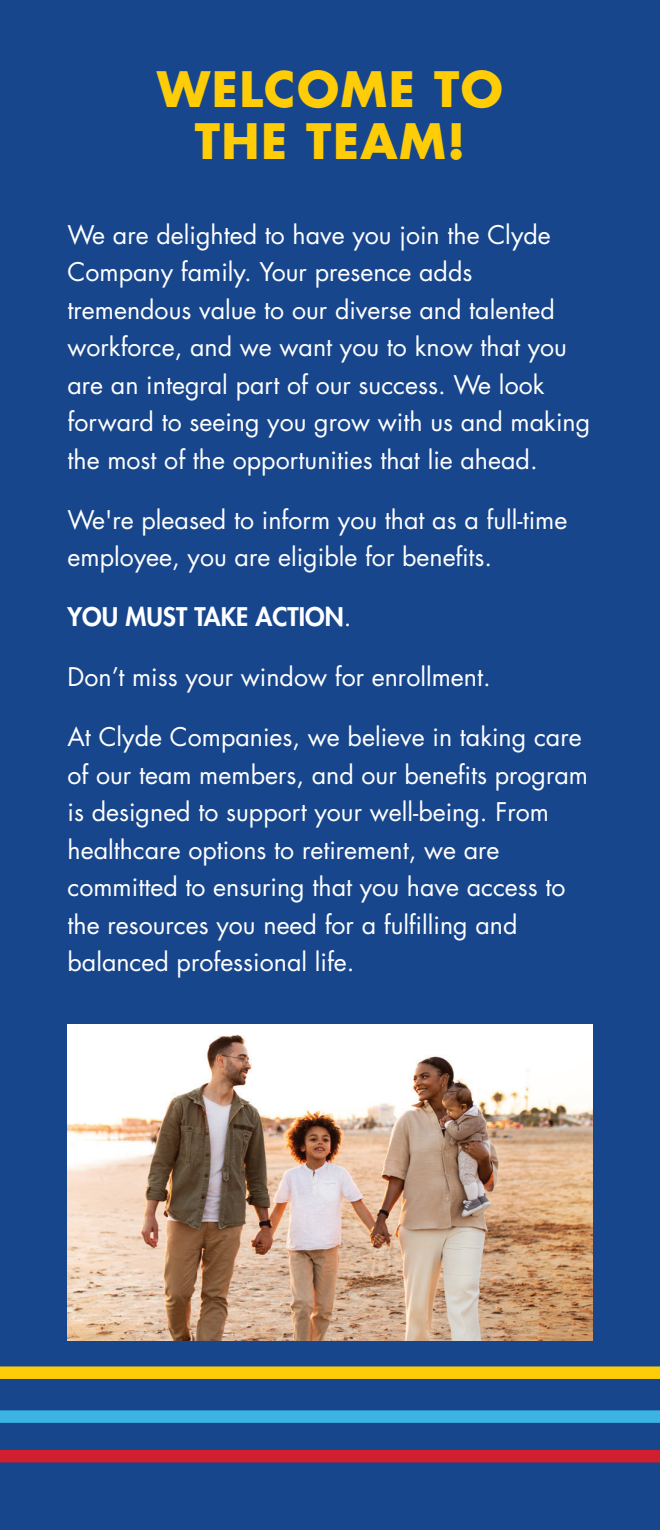
<style>
.page{position:relative;width:660px;height:1530px;background:#17468d}
.page>*{position:absolute;margin:0;border:0;box-sizing:border-box;transform-origin:0 0}
.t1{font:700 47.5px/52.5px "Futura Std";letter-spacing:.03em;color:#fecd08;text-align:center}
.t2{font:25px/37.5px "Futura Std";color:#fff}
.t3{font:800 25px "Futura Std";color:#fff}
.s1{font-weight:400}
</style>
<div class="page">
<div style="left:0;top:1450px;width:660px;height:12px;background:#d0202f"></div>
<div style="left:0;top:1410px;width:660px;height:13px;background:#3bb4e4"></div>
<div style="left:0;top:1366px;width:660px;height:13px;background:#fecd08"></div>
<img style="left:68px;top:1024px;width:524px;height:317px">
<h1 class="t1" style="left:157px;top:62px;width:347px">WELCOME TO<br>THE TEAM!</h1>
<p class="t2" style="left:68px;top:216px;width:524px">We are delighted to have you join the Clyde Company family. Your presence adds tremendous value to our diverse and talented workforce, and we want you to know that you are an integral part of our success. We look forward to seeing you grow with us and making the most of the opportunities that lie ahead.</p>
<p class="t2" style="left:68px;top:501px;width:501px">We're pleased to inform you that as a full-time employee, you are eligible for benefits.</p>
<p class="t3" style="left:68px;top:601px;width:285px">YOU MUST TAKE ACTION<span class="s1">.</span></p>
<p class="t2" style="left:68px;top:659px;width:425px">Don’t miss your window for enrollment.</p>
<p class="t2" style="left:68px;top:719px;width:522px">At Clyde Companies, we believe in taking care of our team members, and our benefits program is designed to support your well-being. From healthcare options to retirement, we are committed to ensuring that you have access to the resources you need for a fulfilling and balanced professional life.</p>
</div>
